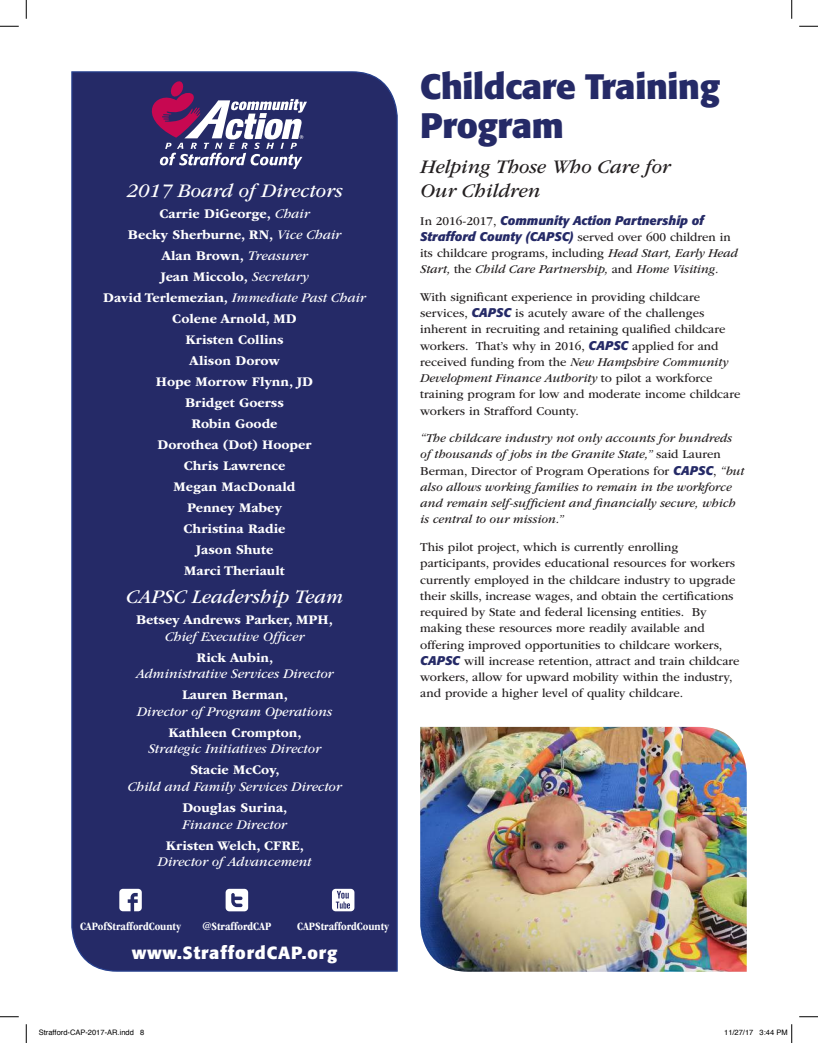
<style>
.page{position:relative;width:818px;height:1043px;background:#fff}
.page>*{position:absolute;margin:0;border:0;box-sizing:border-box;transform-origin:0 0}
.t1{font:700 35px/38.8px "Formata";letter-spacing:-.01em;color:#252a67}
.t2{font:italic 20px "ITC Garamond Std";color:#fff}
.t3{font:italic 20px/24px "ITC Garamond Std";color:#231f20}
.t4{font:700 17.5px "Formata";letter-spacing:.05em;color:#fff}
.t5{font:700 13.75px/21px "ITC Garamond Std";color:#fff;text-align:center}
.t6{font:italic 13.75px "ITC Garamond Std";color:#fff}
.t7{font:12.5px/16.2px "ITC Garamond Std";color:#231f20}
.t8{font:italic 12.5px/16.2px "ITC Garamond Std";color:#231f20}
.t9{font:italic 700 12.5px "Formata";color:#252a67}
.t10{font:700 condensed 11.62px "ITC Garamond Std";color:#fff}
.t11{font:7.5px "Helvetica";color:#000}
.s1{font-weight:400;font-style:italic}
.s2{font-family:"ITC Garamond Std";font-weight:400;font-style:normal;color:#231f20}
.s3{font-family:"Formata";font-weight:700;font-style:italic;color:#252a67}
.s4{font-style:italic}
.s5{font-style:normal}
.s6{font-family:"Formata";font-weight:700;color:#252a67}
</style>
<div class="page">
<div style="left:71px;top:71px;width:327px;height:901px;background:#252a67"></div>
<svg style="left:149px;top:80px;width:158px;height:89px"></svg>
<img style="left:420px;top:727px;width:326px;height:244px">
<svg style="left:119px;top:888px;width:23px;height:23px"></svg>
<svg style="left:225px;top:888px;width:23px;height:23px"></svg>
<svg style="left:332px;top:888px;width:22px;height:23px"></svg>
<svg style="left:0;top:25px;width:19px;height:2px"></svg>
<svg style="left:799px;top:25px;width:19px;height:2px"></svg>
<svg style="left:0;top:1016px;width:19px;height:1px"></svg>
<svg style="left:799px;top:1016px;width:19px;height:1px"></svg>
<svg style="left:25px;top:0;width:2px;height:19px"></svg>
<svg style="left:25px;top:1024px;width:2px;height:18px"></svg>
<svg style="left:791px;top:0;width:1px;height:19px"></svg>
<svg style="left:791px;top:1024px;width:1px;height:18px"></svg>
<h2 class="t2" style="left:126px;top:179px;width:218px">2017 Board of Directors</h2>
<p class="t5" style="left:103px;top:203px;width:264px">Carrie DiGeorge, <span class="s1">Chair<br></span>Becky Sherburne, RN, <span class="s1">Vice Chair<br></span>Alan Brown, <span class="s1">Treasurer<br></span>Jean Miccolo, <span class="s1">Secretary<br></span>David Terlemezian, <span class="s1">Immediate Past Chair<br></span>Colene Arnold, MD<br>Kristen Collins<br>Alison Dorow<br>Hope Morrow Flynn, JD<br>Bridget Goerss<br>Robin Goode<br>Dorothea (Dot) Hooper<br>Chris Lawrence<br>Megan MacDonald<br>Penney Mabey<br>Christina Radie<br>Jason Shute<br>Marci Theriault</p>
<h2 class="t2" style="left:126px;top:586px;width:219px">CAPSC Leadership Team</h2>
<p class="t5" style="left:136px;top:609px;width:198px">Betsey Andrews Parker, MPH,</p>
<p class="t6" style="left:165px;top:629px;width:141px">Chief Executive Officer</p>
<p class="t5" style="left:197px;top:647px;width:78px">Rick Aubin,</p>
<p class="t6" style="left:136px;top:666px;width:199px">Administrative Services Director</p>
<p class="t5" style="left:182px;top:684px;width:107px">Lauren Berman,</p>
<p class="t6" style="left:137px;top:704px;width:197px">Director of Program Operations</p>
<p class="t5" style="left:168px;top:722px;width:135px">Kathleen Crompton,</p>
<p class="t6" style="left:148px;top:741px;width:174px">Strategic Initiatives Director</p>
<p class="t5" style="left:190px;top:759px;width:91px">Stacie McCoy,</p>
<p class="t6" style="left:127px;top:779px;width:216px">Child and Family Services Director</p>
<p class="t5" style="left:182px;top:797px;width:106px">Douglas Surina,</p>
<p class="t6" style="left:182px;top:816px;width:106px">Finance Director</p>
<p class="t5" style="left:166px;top:834px;width:140px">Kristen Welch, CFRE,</p>
<p class="t6" style="left:158px;top:854px;width:155px">Director of Advancement</p>
<p class="t10" style="left:80px;top:919px;width:103px">CAPofStraffordCounty</p>
<p class="t10" style="left:202px;top:919px;width:70px">@StraffordCAP</p>
<p class="t10" style="left:297px;top:919px;width:94px">CAPStraffordCounty</p>
<h3 class="t4" style="left:132px;top:942px;width:207px">www.StraffordCAP.org</h3>
<h1 class="t1" style="left:420px;top:67px;width:301px">Childcare Training<br>Program</h1>
<h2 class="t3" style="left:420px;top:155px;width:251px">Helping Those Who Care for<br>Our Children</h2>
<p class="t9" style="left:420px;top:212px;width:285px"><span class="s2">In 2016-2017,</span> Community Action Partnership of</p>
<p class="t7" style="left:420px;top:229px;width:319px"><span class="s3">Strafford County (CAPSC)</span> served over 600 children in its childcare programs, including <span class="s4">Head Start, Early Head<br>Start,</span> the <span class="s4">Child Care Partnership,</span> and <span class="s4">Home Visiting.</span></p>
<p class="t7" style="left:420px;top:289px;width:321px">With significant experience in providing childcare services, <span class="s3">CAPSC</span> is acutely aware of the challenges inherent in recruiting and retaining qualified childcare workers. That’s why in 2016, <span class="s3">CAPSC</span> applied for and received funding from the <span class="s4">New Hampshire Community Development Finance Authority</span> to pilot a workforce training program for low and moderate income childcare workers in Strafford County.</p>
<p class="t8" style="left:420px;top:430px;width:325px">“The childcare industry not only accounts for hundreds of thousands of jobs in the Granite State,” <span class="s5">said Lauren Berman, Director of Program Operations for</span> <span class="s6">CAPSC</span><span class="s5">,</span> “but also allows working families to remain in the workforce and remain self-sufficient and financially secure, which is central to our mission.”</p>
<p class="t7" style="left:420px;top:539px;width:321px">This pilot project, which is currently enrolling participants, provides educational resources for workers currently employed in the childcare industry to upgrade their skills, increase wages, and obtain the certifications required by State and federal licensing entities. By making these resources more readily available and offering improved opportunities to childcare workers, <span class="s3">CAPSC</span> will increase retention, attract and train childcare workers, allow for upward mobility within the industry, and provide a higher level of quality childcare.</p>
<p class="t11" style="left:39px;top:1027px;width:107px">Strafford-CAP-2017-AR.indd 8</p>
<p class="t11" style="left:724px;top:1027px;width:65px">11/27/17 3:44 PM</p>
</div>
